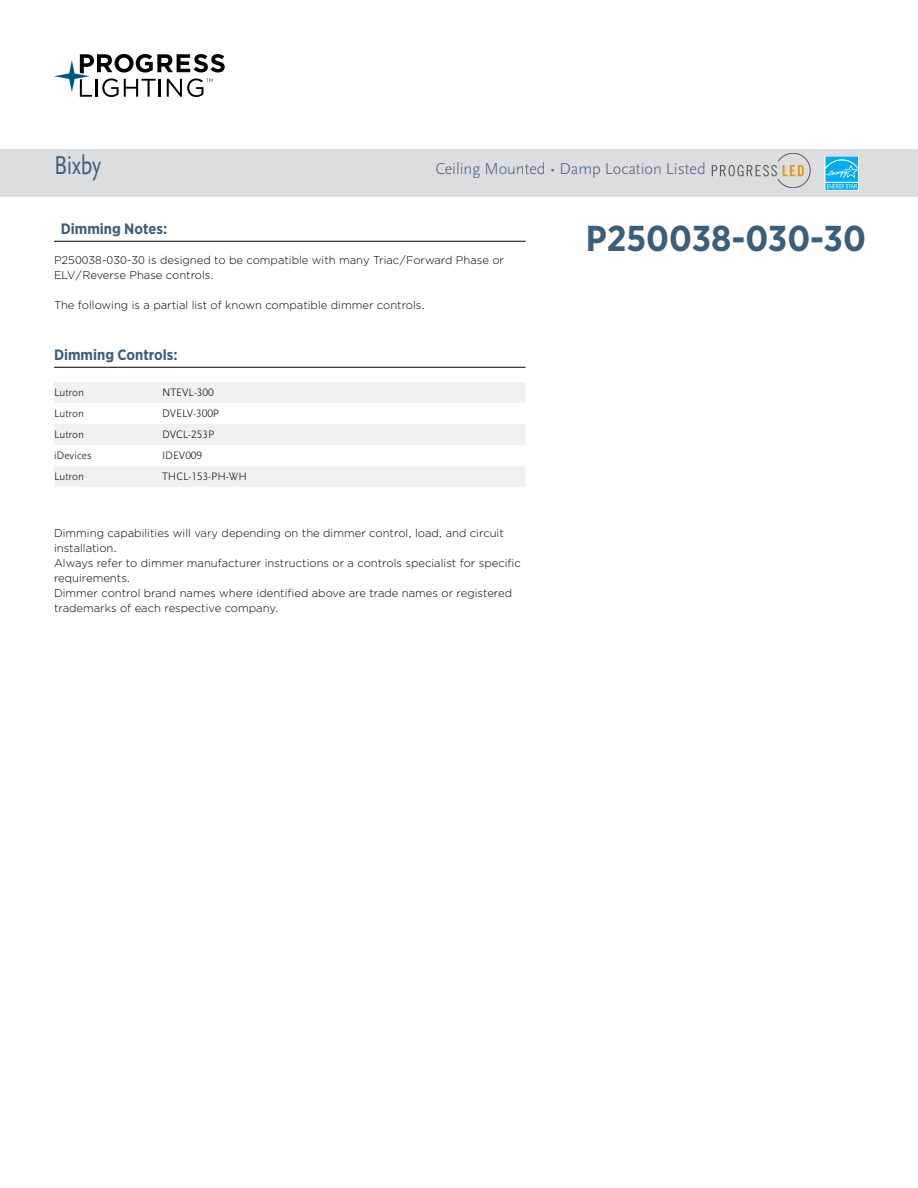
<style>
.page{position:relative;width:918px;height:1188px;background:#fff}
.page>*{position:absolute;margin:0;border:0;box-sizing:border-box;transform-origin:0 0}
.t1{font:700 36px "Gotham Narrow";color:#3b5e7b}
.t2{font:27px "Scala Sans Pro";letter-spacing:-.01em;color:#3b5e7b;scale:.82 1}
.t3{font:300 16.5px "Scala Sans Pro";color:#3b5e7b}
.t4{font:700 15px "Gotham Narrow";color:#3b5e7b}
.t5{font:300 11.25px/15px "Gotham";color:#000}
.t6{font:300 11.25px "Scala Sans Pro";color:#000}
</style>
<div class="page">
<svg style="left:54px;top:54px;width:171px;height:43px"></svg>
<hr style="left:54px;top:241px;width:472px;height:1px;background:#000">
<hr style="left:54px;top:367px;width:472px;height:1px;background:#000">
<div style="left:54px;top:382px;width:472px;height:21px;background:#f1f1f2"></div>
<div style="left:54px;top:424px;width:472px;height:21px;background:#f1f1f2"></div>
<div style="left:54px;top:466px;width:472px;height:21px;background:#f1f1f2"></div>
<div style="left:0;top:149px;width:918px;height:47px;background:#dcddde"></div>
<svg style="left:712px;top:153px;width:98px;height:35px"></svg>
<div style="left:825px;top:156px;width:34px;height:27px;background:#83d7f7"></div>
<svg style="left:825px;top:157px;width:34px;height:34px"></svg>
<h2 class="t2" style="left:54px;top:149px;width:59px">Bixby</h2>
<h3 class="t3" style="left:435px;top:159px;width:272px">Ceiling Mounted • Damp Location Listed</h3>
<h3 class="t4" style="left:61px;top:219px;width:108px">Dimming Notes:</h3>
<p class="t5" style="left:54px;top:253px;width:452px">P250038-030-30 is designed to be compatible with many Triac/Forward Phase or<br>ELV/Reverse Phase controls.</p>
<p class="t5" style="left:54px;top:298px;width:372px">The following is a partial list of known compatible dimmer controls.</p>
<h3 class="t4" style="left:54px;top:345px;width:125px">Dimming Controls:</h3>
<p class="t6" style="left:54px;top:386px;width:32px">Lutron</p>
<p class="t6" style="left:162px;top:386px;width:53px">NTEVL-300</p>
<p class="t6" style="left:54px;top:407px;width:32px">Lutron</p>
<p class="t6" style="left:162px;top:407px;width:59px">DVELV-300P</p>
<p class="t6" style="left:54px;top:428px;width:32px">Lutron</p>
<p class="t6" style="left:162px;top:428px;width:54px">DVCL-253P</p>
<p class="t6" style="left:54px;top:449px;width:39px">iDevices</p>
<p class="t6" style="left:162px;top:449px;width:42px">IDEV009</p>
<p class="t6" style="left:54px;top:470px;width:32px">Lutron</p>
<p class="t6" style="left:162px;top:470px;width:86px">THCL-153-PH-WH</p>
<p class="t5" style="left:54px;top:526px;width:468px">Dimming capabilities will vary depending on the dimmer control, load, and circuit installation.<br>Always refer to dimmer manufacturer instructions or a controls specialist for specific requirements.<br>Dimmer control brand names where identified above are trade names or registered trademarks of each respective company.</p>
<h1 class="t1" style="left:586px;top:215px;width:282px">P250038-030-30</h1>
</div>
